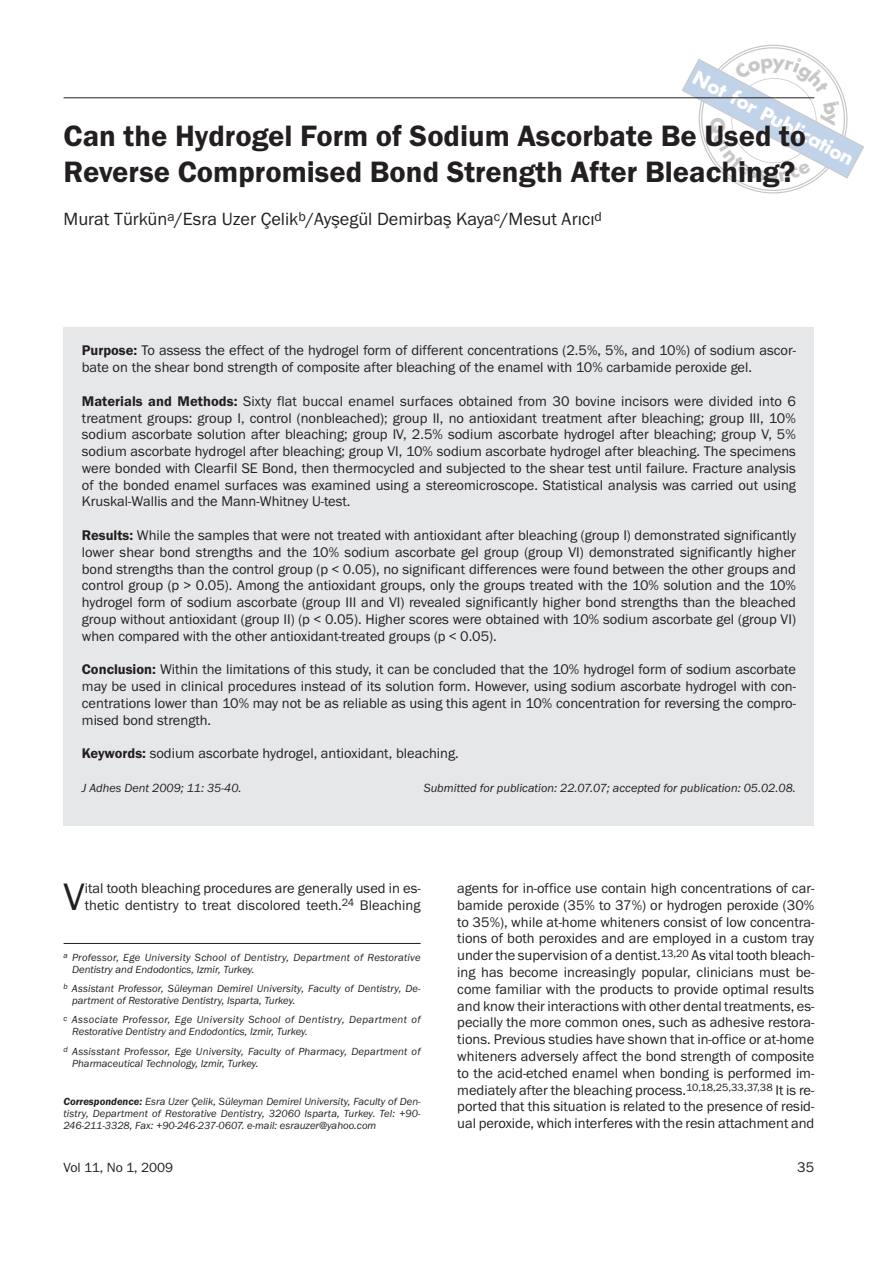
<style>
.page{position:relative;width:893px;height:1263px;background:#fff}
.page>*{position:absolute;margin:0;border:0;box-sizing:border-box;transform-origin:0 0}
.t1{font:39.6px "Franklin Gothic Itc T";color:#231f20}
.t2{font:600 30.45px/36.6px "Franklin Gothic Itc T";color:#231f20}
.t3{font:700 21px "Futura T";color:#fff}
.t4{font:18.3px "Franklin Gothic Itc T";color:#231f20}
.t5{font:14.55px/16.8px "Franklin Gothic Itc T";color:#231f20;text-align:justify}
.t6{font:13.8px "Franklin Gothic Itc T";color:#231f20}
.t7{font:italic 12.15px "Franklin Gothic Itc T";color:#231f20}
.t8{font:italic 10.65px/12.1px "Franklin Gothic Itc T";letter-spacing:.01em;color:#231f20}
.s1{font-weight:600}
</style>
<div class="page">
<hr style="left:64px;top:97px;width:750px;height:1px;background:#231f20">
<div style="left:64px;top:327px;width:750px;height:499px;background:#e6e7e9"></div>
<hr style="left:64px;top:943px;width:357px;height:1px;background:#231f20">
<svg style="left:681px;top:44px;width:183px;height:150px"></svg>
<h3 class="t3" style="left:700px;top:65px;width:181px;rotate:28deg">Not for Publication</h3>
<h2 class="t2" style="left:64px;top:119px;width:744px">Can the Hydrogel Form of Sodium Ascorbate Be Used to<br>Reverse Compromised Bond Strength After Bleaching?</h2>
<p class="t4" style="left:64px;top:212px;width:540px">Murat Türkün<sup>a</sup>/Esra Uzer Çelik<sup>b</sup>/Ays¸egül Demirbas¸ Kaya<sup>c</sup>/Mesut Arıcı<sup>d</sup></p>
<p class="t5" style="left:82px;top:343px;width:716px"><span class="s1">Purpose:</span> To assess the effect of the hydrogel form of different concentrations (2.5%, 5%, and 10%) of sodium ascor&shy;bate on the shear bond strength of composite after bleaching of the enamel with 10% carbamide peroxide gel.</p>
<p class="t5" style="left:82px;top:393px;width:716px"><span class="s1">Materials and Methods:</span> Sixty flat buccal enamel surfaces obtained from 30 bovine incisors were divided into 6 treatment groups: group I, control (nonbleached); group II, no antioxidant treatment after bleaching; group III, 10% sodium ascorbate solution after bleaching; group IV, 2.5% sodium ascorbate hydrogel after bleaching; group V, 5% sodium ascorbate hydrogel after bleaching; group VI, 10% sodium ascorbate hydrogel after bleaching. The specimens were bonded with Clearfil SE Bond, then thermocycled and subjected to the shear test until failure. Fracture analysis of the bonded enamel surfaces was examined using a stereomicroscope. Statistical analysis was carried out using Kruskal-Wallis and the Mann-Whitney U-test.</p>
<p class="t5" style="left:82px;top:528px;width:716px"><span class="s1">Results:</span> While the samples that were not treated with antioxidant after bleaching (group I) demonstrated significantly lower shear bond strengths and the 10% sodium ascorbate gel group (group VI) demonstrated significantly higher bond strengths than the control group (p &lt; 0.05), no significant differences were found between the other groups and control group (p &gt; 0.05). Among the antioxidant groups, only the groups treated with the 10% solution and the 10% hydrogel form of sodium ascorbate (group III and VI) revealed significantly higher bond strengths than the bleached group without antioxidant (group II) (p &lt; 0.05). Higher scores were obtained with 10% sodium ascorbate gel (group VI) when compared with the other antioxidant-treated groups (p &lt; 0.05).</p>
<p class="t5" style="left:82px;top:662px;width:716px"><span class="s1">Conclusion:</span> Within the limitations of this study, it can be concluded that the 10% hydrogel form of sodium ascorbate may be used in clinical procedures instead of its solution form. However, using sodium ascorbate hydrogel with con&shy;centrations lower than 10% may not be as reliable as using this agent in 10% concentration for reversing the compro&shy;mised bond strength.</p>
<p class="t5" style="left:82px;top:746px;width:378px"><span class="s1">Keywords:</span> sodium ascorbate hydrogel, antioxidant, bleaching.</p>
<p class="t7" style="left:82px;top:783px;width:161px">J Adhes Dent 2009; 11: 35-40.</p>
<p class="t7" style="left:424px;top:783px;width:374px">Submitted for publication: 22.07.07; accepted for publication: 05.02.08.</p>
<h1 class="t1" style="left:64px;top:882px;width:23px">V</h1>
<p class="t5" style="left:85px;top:881px;width:337px">ital tooth bleaching procedures are generally used in es&shy;thetic dentistry to treat discolored teeth.<sup>24</sup> Bleaching</p>
<p class="t5" style="left:457px;top:881px;width:359px">agents for in-office use contain high concentrations of car&shy;bamide peroxide (35% to 37%) or hydrogen peroxide (30% to 35%), while at-home whiteners consist of low concentra&shy;tions of both peroxides and are employed in a custom tray under the supervision of a dentist.<sup>13,20</sup> As vital tooth bleach&shy;ing has become increasingly popular, clinicians must be&shy;come familiar with the products to provide optimal results and know their interactions with other dental treatments, es&shy;pecially the more common ones, such as adhesive restora&shy;tions. Previous studies have shown that in-office or at-home whiteners adversely affect the bond strength of composite to the acid-etched enamel when bonding is performed im&shy;mediately after the bleaching process.<sup>10,18,25,33,37,38</sup> It is re&shy;ported that this situation is related to the presence of resid&shy;ual peroxide, which interferes with the resin attachment and</p>
<p class="t8" style="left:72px;top:952px;width:350px;text-indent:-9px"><sup>a</sup> Professor, Ege University School of Dentistry, Department of Restorative<br>Dentistry and Endodontics, Izmir, Turkey.</p>
<p class="t8" style="left:72px;top:983px;width:350px;text-indent:-9px"><sup>b</sup> Assistant Professor, Süleyman Demirel University, Faculty of Dentistry, De&shy;partment of Restorative Dentistry, Isparta, Turkey.</p>
<p class="t8" style="left:72px;top:1014px;width:350px;text-indent:-9px"><sup>c</sup> Associate Professor, Ege University School of Dentistry, Department of<br>Restorative Dentistry and Endodontics, Izmir, Turkey.</p>
<p class="t8" style="left:72px;top:1046px;width:350px;text-indent:-9px"><sup>d</sup> Assisstant Professor, Ege University, Faculty of Pharmacy, Department of<br>Pharmaceutical Technology, Izmir, Turkey.</p>
<p class="t8" style="left:64px;top:1096px;width:359px;text-align:justify"><span class="s1">Correspondence:</span> Esra Uzer Çelik, Süleyman Demirel University, Faculty of Den&shy;tistry, Department of Restorative Dentistry, 32060 Isparta, Turkey. Tel: +90- 246-211-3328, Fax: +90-246-237-0607. e-mail: esrauzer@yahoo.com</p>
<p class="t6" style="left:64px;top:1162px;width:111px">Vol 11, No 1, 2009</p>
<p class="t5" style="left:797px;top:1160px;width:19px">35</p>
</div>
